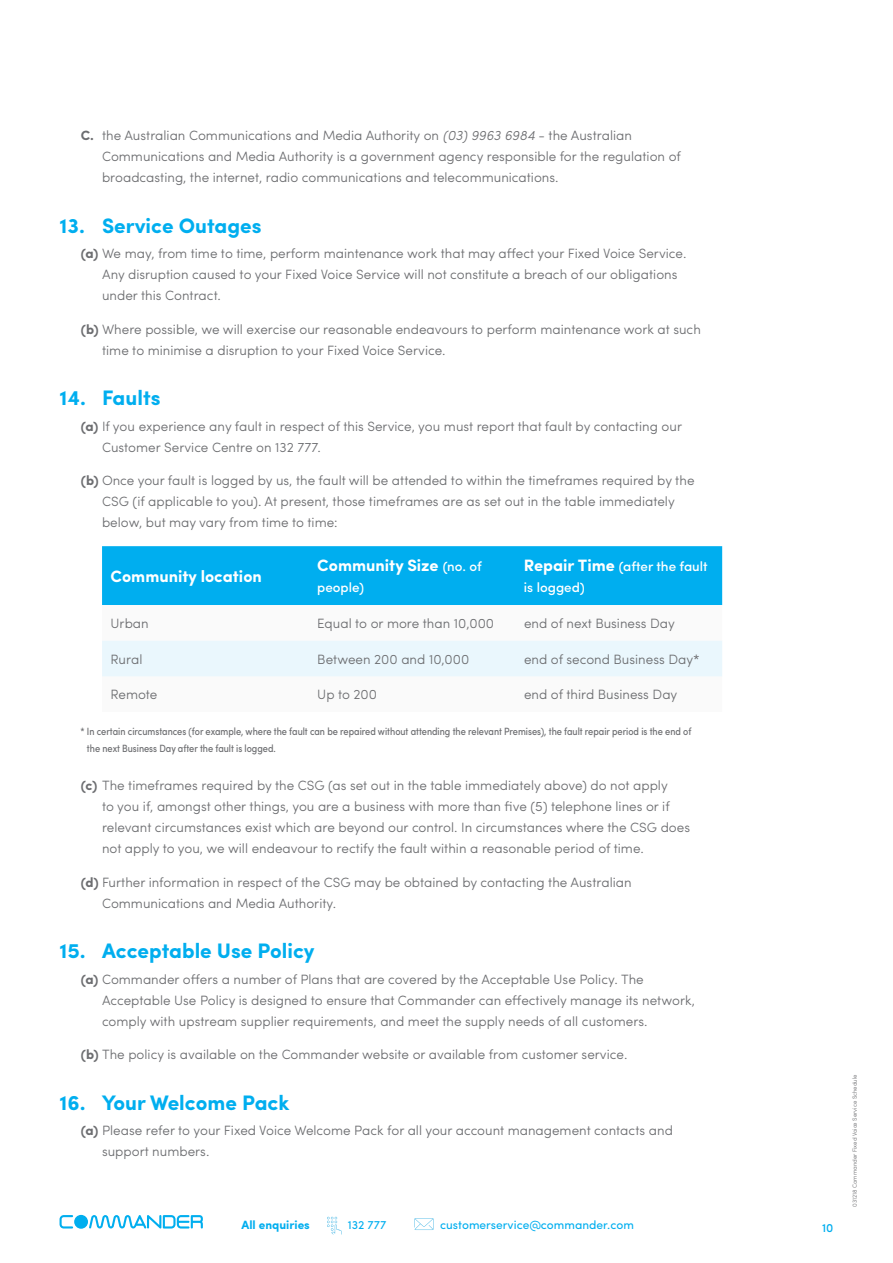
<style>
.page{position:relative;width:893px;height:1263px;background:#fff}
.page>*{position:absolute;margin:0;border:0;box-sizing:border-box;transform-origin:0 0}
.t1{font:700 21px "Sofia Pro";color:#00aeef}
.t2{font:700 16.5px "Sofia Pro";color:#fff}
.t3{font:300 13.5px/21px "Sofia Pro";color:#6c6d70}
.t4{font:500 13.5px/21px "Sofia Pro";color:#fff}
.t5{font:12px "Sofia Pro";color:#00aeef}
.t6{font:700 12px "Sofia Pro";color:#00aeef}
.t7{font:500 12px "Sofia Pro";color:#00aeef}
.t8{font:condensed 10.5px/16.5px "Sofia Pro";color:#6c6d70}
.t9{font:300 6px "Sofia Pro";color:#6c6d70}
.s1{font-weight:700}
.s2{font-style:italic}
.s3{font-weight:700;font-size:16.5px}
.s4{font-weight:500;font-size:13.5px}
</style>
<div class="page">
<svg style="left:327px;top:1217px;width:14px;height:17px"></svg>
<svg style="left:414px;top:1218px;width:20px;height:12px"></svg>
<svg style="left:60px;top:1215px;width:13px;height:13px"></svg>
<svg style="left:89px;top:1215px;width:114px;height:13px"></svg>
<div style="left:74px;top:1215px;width:14px;height:14px;background:#00aeef;border-radius:50%"></div>
<div style="left:102px;top:546px;width:620px;height:59px;background:#00aeef"></div>
<svg style="left:103px;top:676px;width:619px;height:1px"></svg>
<div style="left:102px;top:641px;width:620px;height:35px;background:#eaf7fd"></div>
<p class="t3" style="left:102px;top:124px;width:580px;text-indent:-21px"><span class="s1">C.</span> the Australian Communications and Media Authority on <span class="s2">(03) 9963 6984</span> - the Australian<br>Communications and Media Authority is a government agency responsible for the regulation of broadcasting, the internet, radio communications and telecommunications.</p>
<h1 class="t1" style="left:60px;top:209px;width:203px">13. Service Outages</h1>
<p class="t3" style="left:102px;top:242px;width:586px;text-indent:-21px"><span class="s1">(a)</span> We may, from time to time, perform maintenance work that may affect your Fixed Voice Service.<br>Any disruption caused to your Fixed Voice Service will not constitute a breach of our obligations under this Contract.</p>
<p class="t3" style="left:102px;top:318px;width:600px;text-indent:-21px"><span class="s1">(b)</span> Where possible, we will exercise our reasonable endeavours to perform maintenance work at such time to minimise a disruption to your Fixed Voice Service.</p>
<h1 class="t1" style="left:60px;top:382px;width:102px">14. Faults</h1>
<p class="t3" style="left:102px;top:415px;width:581px;text-indent:-21px"><span class="s1">(a)</span> If you experience any fault in respect of this Service, you must report that fault by contacting our<br>Customer Service Centre on 132 777.</p>
<p class="t3" style="left:102px;top:469px;width:594px;text-indent:-21px"><span class="s1">(b)</span> Once your fault is logged by us, the fault will be attended to within the timeframes required by the<br>CSG (if applicable to you). At present, those timeframes are as set out in the table immediately below, but may vary from time to time:</p>
<p class="t2" style="left:111px;top:563px;width:153px">Community location</p>
<p class="t4" style="left:524px;top:555px;width:185px"><span class="s3">Repair Time</span> (after the fault is logged)</p>
<p class="t2" style="left:317px;top:553px;width:166px">Community Size <span class="s4">(no. of</span></p>
<p class="t4" style="left:317px;top:576px;width:48px">people)</p>
<p class="t3" style="left:111px;top:612px;width:40px">Urban</p>
<p class="t3" style="left:317px;top:612px;width:178px">Equal to or more than 10,000</p>
<p class="t3" style="left:524px;top:612px;width:152px">end of next Business Day</p>
<p class="t3" style="left:111px;top:647px;width:33px">Rural</p>
<p class="t3" style="left:317px;top:647px;width:154px">Between 200 and 10,000</p>
<p class="t3" style="left:524px;top:647px;width:177px">end of second Business Day*</p>
<p class="t3" style="left:111px;top:683px;width:48px">Remote</p>
<p class="t3" style="left:317px;top:683px;width:61px">Up to 200</p>
<p class="t3" style="left:524px;top:683px;width:155px">end of third Business Day</p>
<p class="t8" style="left:87px;top:723px;width:606px;text-indent:-6px">* In certain circumstances (for example, where the fault can be repaired without attending the relevant Premises), the fault repair period is the end of the next Business Day after the fault is logged.</p>
<p class="t3" style="left:102px;top:774px;width:589px;text-indent:-21px"><span class="s1">(c)</span> The timeframes required by the CSG (as set out in the table immediately above) do not apply<br>to you if, amongst other things, you are a business with more than five (5) telephone lines or if relevant circumstances exist which are beyond our control. In circumstances where the CSG does not apply to you, we will endeavour to rectify the fault within a reasonable period of time.</p>
<p class="t3" style="left:102px;top:870px;width:531px;text-indent:-21px"><span class="s1">(d)</span> Further information in respect of the CSG may be obtained by contacting the Australian<br>Communications and Media Authority.</p>
<h1 class="t1" style="left:60px;top:935px;width:257px">15. Acceptable Use Policy</h1>
<p class="t3" style="left:102px;top:967px;width:594px;text-indent:-21px"><span class="s1">(a)</span> Commander offers a number of Plans that are covered by the Acceptable Use Policy. The<br>Acceptable Use Policy is designed to ensure that Commander can effectively manage its network, comply with upstream supplier requirements, and meet the supply needs of all customers.</p>
<p class="t3" style="left:81px;top:1043px;width:548px"><span class="s1">(b)</span> The policy is available on the Commander website or available from customer service.</p>
<h1 class="t1" style="left:60px;top:1087px;width:232px">16. Your Welcome Pack</h1>
<p class="t3" style="left:102px;top:1119px;width:572px;text-indent:-21px"><span class="s1">(a)</span> Please refer to your Fixed Voice Welcome Pack for all your account management contacts and support numbers.</p>
<p class="t6" style="left:242px;top:1215px;width:70px">All enquiries</p>
<p class="t5" style="left:348px;top:1215px;width:40px">132 777</p>
<p class="t5" style="left:440px;top:1215px;width:195px">customerservice@commander.com</p>
<p class="t7" style="left:822px;top:1219px;width:13px">10</p>
<p class="t9" style="left:850px;top:1207px;width:134px;rotate:-90deg">031218 Commander Fixed Voice Service Schedule</p>
</div>
